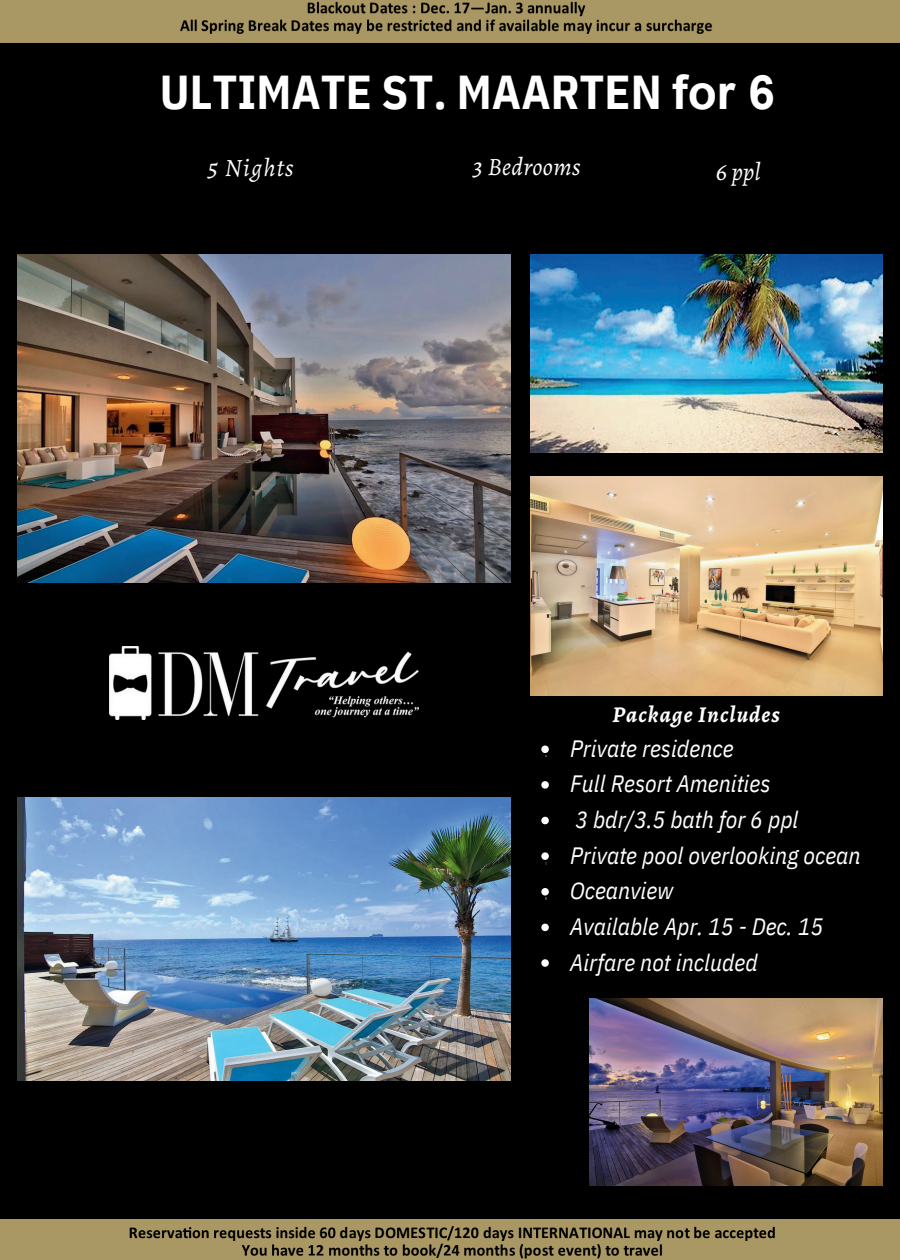
<style>
.page{position:relative;width:900px;height:1260px;background:#000}
.page>*{position:absolute;margin:0;border:0;box-sizing:border-box;transform-origin:0 0}
.t1{font:700 47.5px "IBM Plex Sans Cond";color:#fff}
.t2{font:italic 25px "Alegreya";letter-spacing:.015em;color:#fff}
.t3{font:italic 23.5px/35.5px "IBM Plex Sans Cond";color:#fff}
.t4{font:italic 700 22.75px "Alegreya";letter-spacing:.05em;color:#fff}
.s1{font-family:"Arial"}
</style>
<div class="page">
<img style="left:109px;top:646px;width:310px;height:73px">
<img style="left:18px;top:254px;width:493px;height:328px">
<img style="left:18px;top:797px;width:493px;height:283px">
<img style="left:530px;top:254px;width:353px;height:199px">
<img style="left:530px;top:477px;width:353px;height:219px">
<img style="left:590px;top:998px;width:292px;height:188px">
<img style="left:0;top:0;width:900px;height:43px">
<img style="left:0;top:1219px;width:900px;height:41px">
<svg style="left:541px;top:746px;width:8px;height:11px"></svg>
<svg style="left:541px;top:781px;width:8px;height:8px"></svg>
<svg style="left:541px;top:817px;width:8px;height:7px"></svg>
<svg style="left:541px;top:852px;width:8px;height:12px"></svg>
<svg style="left:541px;top:888px;width:8px;height:11px"></svg>
<svg style="left:541px;top:924px;width:8px;height:7px"></svg>
<svg style="left:541px;top:959px;width:8px;height:8px"></svg>
<h1 class="t1" style="left:160px;top:54px;width:617px">ULTIMATE ST. MAARTEN <span class="s1">for 6</span></h1>
<p class="t2" style="left:208px;top:151px;width:87px">5 Nights</p>
<p class="t2" style="left:473px;top:150px;width:109px">3 Bedrooms</p>
<p class="t2" style="left:716px;top:155px;width:46px">6 ppl</p>
<p class="t4" style="left:612px;top:698px;width:169px">Package Includes</p>
<p class="t3" style="left:570px;top:729px;width:292px">Private residence<br>Full Resort Amenities<br>3 bdr/3.5 bath for 6 ppl<br>Private pool overlooking ocean<br>Oceanview<br>Available Apr. 15 - Dec. 15<br>Airfare not included</p>
</div>
